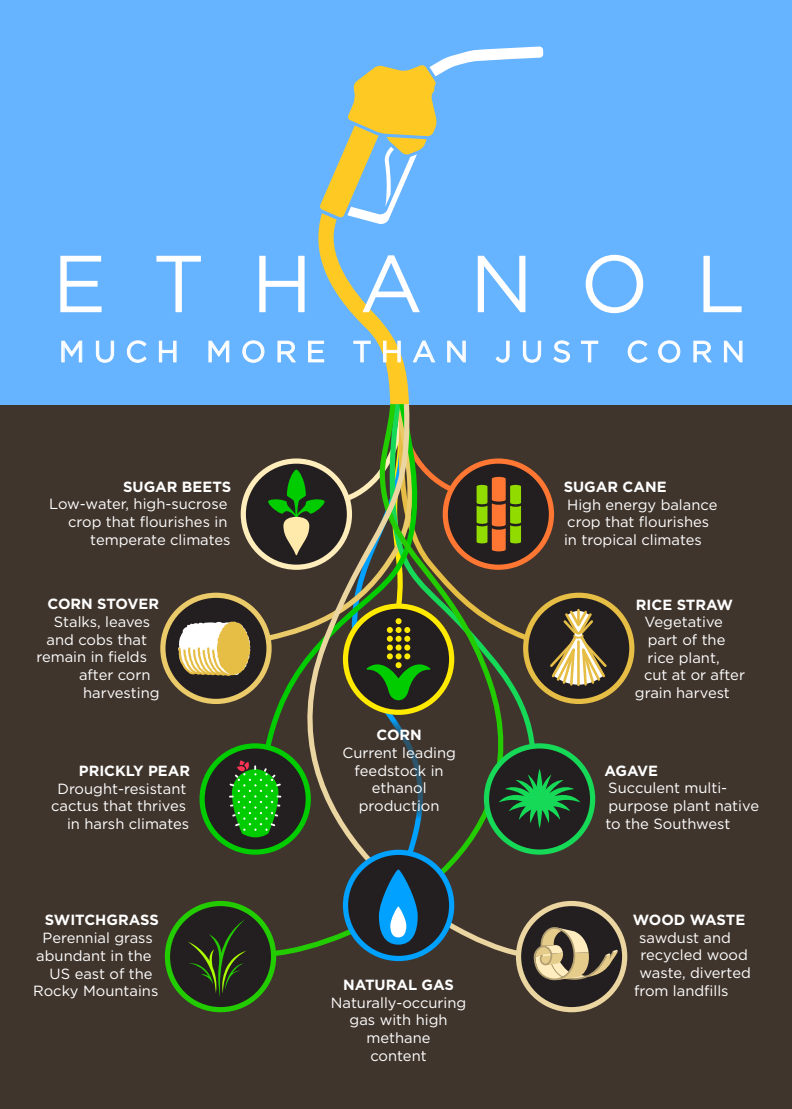
<style>
.page{position:relative;width:792px;height:1109px;background:#fff}
.page>*{position:absolute;margin:0;border:0;box-sizing:border-box;transform-origin:0 0}
.t1{font:80.6px "Gotham";letter-spacing:.58em;color:#fff}
.t2{font:29.6px "Gotham";letter-spacing:.31em;color:#fff}
.t3{font:14.7px/17.7px "Gotham";color:#fff;text-align:center}
.t4{font:700 14.7px "Gotham";color:#fff}
</style>
<div class="page">
<div style="left:0;top:404px;width:792px;height:705px;background:#40352d"></div>
<div style="left:0;top:0;width:792px;height:404px;background:#66b3ff"></div>
<svg style="left:258px;top:700px;width:266px;height:259px"></svg>
<div style="left:371px;top:720px;width:74px;height:99px;background:#40352d"></div>
<svg style="left:526px;top:595px;width:106px;height:106px"></svg>
<div style="left:523px;top:593px;width:111px;height:111px;border:5px solid #e6bd45;border-radius:50%"></div>
<svg style="left:519px;top:903px;width:106px;height:107px;fill:#231f20"></svg>
<div style="left:516px;top:901px;width:111px;height:111px;border:5px solid #ebd6a1;border-radius:50%"></div>
<svg style="left:167px;top:903px;width:107px;height:107px;fill:#231f20"></svg>
<div style="left:165px;top:901px;width:111px;height:111px;border:5px solid #2c0;border-radius:50%"></div>
<div style="left:202px;top:746px;width:106px;height:106px;background:#231f20;border-radius:50%"></div>
<div style="left:200px;top:743px;width:111px;height:112px;border:5px solid #0c0;border-radius:50%"></div>
<svg style="left:346px;top:606px;width:106px;height:106px"></svg>
<div style="left:346px;top:852px;width:106px;height:106px;background:#231f20;border-radius:50%"></div>
<div style="left:343px;top:850px;width:111px;height:111px;border:5px solid #00a1ff;border-radius:50%"></div>
<svg style="left:486px;top:746px;width:107px;height:106px;fill:#231f20"></svg>
<div style="left:484px;top:743px;width:111px;height:112px;border:5px solid #16d957;border-radius:50%"></div>
<svg style="left:379px;top:869px;width:39px;height:76px"></svg>
<svg style="left:499px;top:768px;width:81px;height:61px"></svg>
<svg style="left:229px;top:760px;width:52px;height:77px"></svg>
<svg style="left:187px;top:919px;width:60px;height:78px"></svg>
<svg style="left:533px;top:926px;width:85px;height:54px"></svg>
<svg style="left:61px;top:340px;width:22px;height:23px"></svg>
<svg style="left:96px;top:340px;width:19px;height:23px"></svg>
<svg style="left:127px;top:340px;width:20px;height:23px"></svg>
<svg style="left:159px;top:47px;width:450px;height:653px"></svg>
<svg style="left:627px;top:340px;width:21px;height:23px"></svg>
<svg style="left:658px;top:340px;width:23px;height:23px"></svg>
<svg style="left:693px;top:340px;width:19px;height:23px"></svg>
<svg style="left:724px;top:340px;width:19px;height:23px"></svg>
<h1 class="t1" style="left:52px;top:232px;width:694px">ETHANOL</h1>
<h2 class="t2" style="left:59px;top:332px;width:687px">MUCH MORE THAN JUST CORN</h2>
<p class="t4" style="left:123px;top:477px;width:109px">SUGAR BEETS</p>
<p class="t3" style="left:49px;top:495px;width:183px;text-align:right">Low-water, high-sucrose crop that flourishes in temperate climates</p>
<p class="t4" style="left:47px;top:594px;width:113px">CORN STOVER</p>
<p class="t3" style="left:54px;top:613px;width:98px">Stalks, leaves</p>
<p class="t3" style="left:47px;top:630px;width:102px">and cobs that</p>
<p class="t3" style="left:36px;top:648px;width:112px">remain in fields</p>
<p class="t3" style="left:79px;top:666px;width:73px">after corn</p>
<p class="t3" style="left:83px;top:683px;width:78px">harvesting</p>
<p class="t4" style="left:79px;top:761px;width:113px">PRICKLY PEAR</p>
<p class="t3" style="left:51px;top:779px;width:140px;text-align:right">Drought-resistant cactus that thrives in harsh climates</p>
<p class="t4" style="left:45px;top:910px;width:116px">SWITCHGRASS</p>
<p class="t3" style="left:43px;top:929px;width:112px">Perennial grass</p>
<p class="t3" style="left:36px;top:946px;width:117px">abundant in the</p>
<p class="t3" style="left:50px;top:964px;width:104px">US east of the</p>
<p class="t3" style="left:33px;top:982px;width:127px">Rocky Mountains</p>
<p class="t4" style="left:376px;top:725px;width:47px">CORN</p>
<p class="t3" style="left:342px;top:743px;width:115px">Current leading feedstock in ethanol production</p>
<p class="t4" style="left:343px;top:975px;width:112px">NATURAL GAS</p>
<p class="t3" style="left:331px;top:993px;width:137px">Naturally-occuring gas with high methane<br>content</p>
<p class="t4" style="left:564px;top:477px;width:104px">SUGAR CANE</p>
<p class="t3" style="left:564px;top:495px;width:155px;text-align:left">High energy balance crop that flourishes in tropical climates</p>
<p class="t4" style="left:636px;top:595px;width:99px">RICE STRAW</p>
<p class="t3" style="left:645px;top:613px;width:80px">Vegetative</p>
<p class="t3" style="left:648px;top:631px;width:79px">part of the</p>
<p class="t3" style="left:648px;top:648px;width:74px">rice plant,</p>
<p class="t3" style="left:644px;top:666px;width:102px">cut at or after</p>
<p class="t3" style="left:635px;top:684px;width:96px">grain harvest</p>
<p class="t4" style="left:605px;top:761px;width:55px">AGAVE</p>
<p class="t3" style="left:606px;top:779px;width:155px;text-align:left">Succulent multi&shy;purpose plant native to the Southwest</p>
<p class="t4" style="left:633px;top:910px;width:114px">WOOD WASTE</p>
<p class="t3" style="left:639px;top:928px;width:93px">sawdust and</p>
<p class="t3" style="left:640px;top:946px;width:109px">recycled wood</p>
<p class="t3" style="left:640px;top:964px;width:113px">waste, diverted</p>
<p class="t3" style="left:634px;top:981px;width:96px">from landfills</p>
</div>
